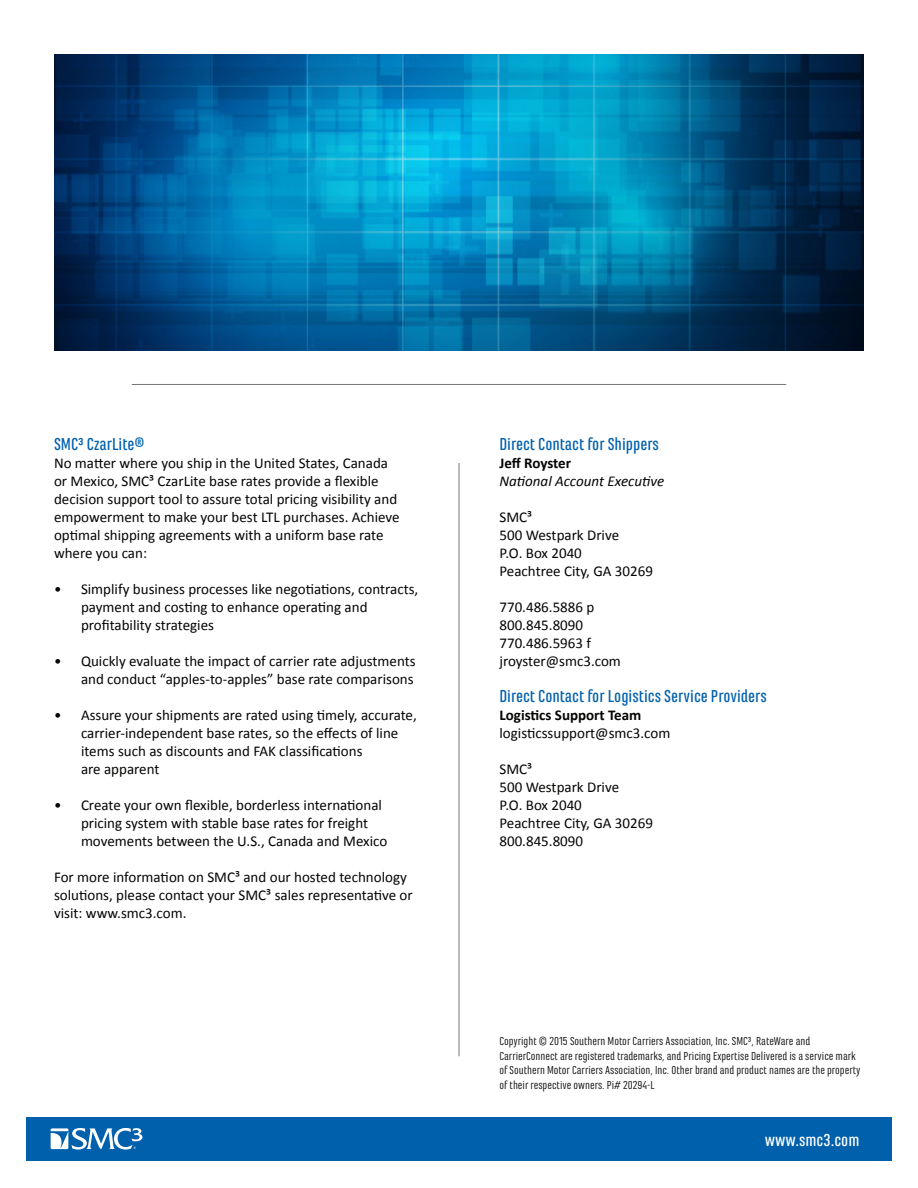
<style>
.page{position:relative;width:918px;height:1188px;background:#fff}
.page>*{position:absolute;margin:0;border:0;box-sizing:border-box;transform-origin:0 0}
.t1{font:500 18px "Marianina FY";color:#0160ac}
.t2{font:500 18px "Marianina FY";color:#fff}
.t3{font:15px/18px "Calibri";color:#040503}
.t4{font:700 15px "Calibri";color:#040503}
.t5{font:italic 15px "Calibri";color:#040503}
.t6{font:12px/14.4px "Marianina FY";color:#040503}
</style>
<div class="page">
<hr style="left:132px;top:384px;width:654px;height:1px;background:#757679">
<hr style="left:459px;top:463px;width:1px;height:593px;background:#757679">
<div style="left:26px;top:1118px;width:866px;height:43px;background:#0160ac"></div>
<svg style="left:51px;top:1128px;width:91px;height:22px"></svg>
<img style="left:54px;top:54px;width:810px;height:296px">
<p class="t1" style="left:54px;top:434px;width:92px">SMC³ CzarLite®</p>
<p class="t3" style="left:54px;top:454px;width:347px">No matter where you ship in the United States, Canada or Mexico, SMC³ CzarLite base rates provide a flexible decision support tool to assure total pricing visibility and empowerment to make your best LTL purchases. Achieve optimal shipping agreements with a uniform base rate where you can:</p>
<p class="t3" style="left:81px;top:580px;width:339px;text-indent:-27px">• Simplify business processes like negotiations, contracts, payment and costing to enhance operating and profitability strategies</p>
<p class="t3" style="left:54px;top:652px;width:363px;text-align:right">• Quickly evaluate the impact of carrier rate adjustments and conduct “apples-to-apples” base rate comparisons</p>
<p class="t3" style="left:81px;top:706px;width:337px;text-indent:-27px">• Assure your shipments are rated using timely, accurate, carrier-independent base rates, so the effects of line items such as discounts and FAK classifications<br>are apparent</p>
<p class="t3" style="left:81px;top:796px;width:308px;text-indent:-27px">• Create your own flexible, borderless international pricing system with stable base rates for freight movements between the U.S., Canada and Mexico</p>
<p class="t3" style="left:54px;top:868px;width:360px">For more information on SMC³ and our hosted technology solutions, please contact your SMC³ sales representative or visit: www.smc3.com.</p>
<p class="t1" style="left:500px;top:434px;width:161px">Direct Contact for Shippers</p>
<p class="t4" style="left:500px;top:453px;width:73px">Jeff Royster</p>
<p class="t5" style="left:500px;top:471px;width:166px">National Account Executive</p>
<p class="t3" style="left:500px;top:508px;width:34px">SMC³</p>
<p class="t3" style="left:500px;top:526px;width:121px">500 Westpark Drive</p>
<p class="t3" style="left:500px;top:544px;width:84px">P.O. Box 2040</p>
<p class="t3" style="left:500px;top:562px;width:155px">Peachtree City, GA 30269</p>
<p class="t3" style="left:500px;top:598px;width:96px">770.486.5886 p</p>
<p class="t3" style="left:500px;top:616px;width:85px">800.845.8090</p>
<p class="t3" style="left:500px;top:634px;width:93px">770.486.5963 f</p>
<p class="t3" style="left:500px;top:652px;width:123px">jroyster@smc3.com</p>
<p class="t1" style="left:500px;top:686px;width:269px">Direct Contact for Logistics Service Providers</p>
<p class="t4" style="left:500px;top:705px;width:143px">Logistics Support Team</p>
<p class="t3" style="left:500px;top:724px;width:172px">logisticssupport@smc3.com</p>
<p class="t3" style="left:500px;top:760px;width:34px">SMC³</p>
<p class="t3" style="left:500px;top:778px;width:121px">500 Westpark Drive</p>
<p class="t3" style="left:500px;top:796px;width:84px">P.O. Box 2040</p>
<p class="t3" style="left:500px;top:814px;width:155px">Peachtree City, GA 30269</p>
<p class="t3" style="left:500px;top:832px;width:85px">800.845.8090</p>
<p class="t6" style="left:500px;top:1034px;width:362px">Copyright © 2015 Southern Motor Carriers Association, Inc. SMC³, RateWare and CarrierConnect are registered trademarks, and Pricing Expertise Delivered is a service mark of Southern Motor Carriers Association, Inc. Other brand and product names are the property of their respective owners. Pi# 20294-L</p>
<p class="t2" style="left:765px;top:1130px;width:96px">www.smc3.com</p>
</div>
